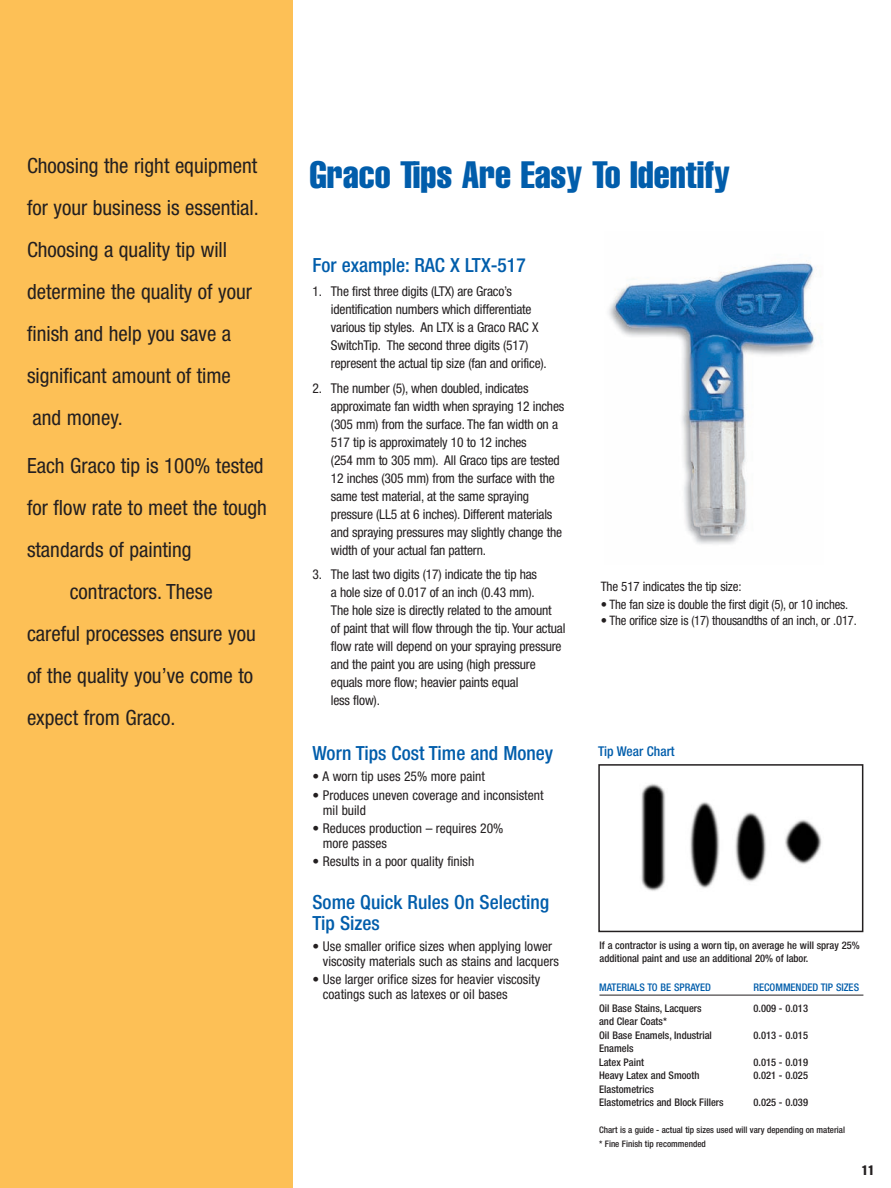
<style>
.page{position:relative;width:891px;height:1188px;background:#fff}
.page>*{position:absolute;margin:0;border:0;box-sizing:border-box;transform-origin:0 0}
.t1{font:37.5px "Helvetica LT Std Comp";color:#015dab}
.t2{font:condensed 21px/42px "Helvetica Neue LT Std";color:#231f20}
.t3{font:500 condensed 19.5px/21px "Helvetica Neue LT Std";color:#015dab}
.t4{font:condensed 13.5px/18px "Helvetica Neue LT Std";letter-spacing:-.015em;color:#231f20}
.t5{font:500 condensed 13.5px "Helvetica Neue LT Std";color:#015dab}
.t6{font:13.5px "Helvetica LT Std Comp";color:#231f20}
.t7{font:condensed 13.05px "Helvetica Neue LT Std";letter-spacing:-.015em;color:#231f20}
.t8{font:500 condensed 10.5px/13.5px "Helvetica Neue LT Std";color:#231f20}
.t9{font:500 condensed 10.5px "Helvetica Neue LT Std";color:#015dab}
.t10{font:500 condensed 9px/13.5px "Helvetica Neue LT Std";color:#231f20}
</style>
<div class="page">
<div style="left:0;top:0;width:292px;height:1188px;background:#fdc056"></div>
<img style="left:608px;top:262px;width:208px;height:282px">
<img style="left:641px;top:783px;width:181px;height:108px">
<div style="left:598px;top:764px;width:265px;height:168px;border:2px solid #231f20"></div>
<hr style="left:599px;top:995px;width:264px;height:1px;background:#231f20">
<h2 class="t2" style="left:27px;top:146px;width:233px">Choosing the right equipment for your business is essential.<br>Choosing a quality tip will determine the quality of your finish and help you save a significant amount of time and money.</h2>
<h2 class="t2" style="left:27px;top:446px;width:238px">Each Graco tip is 100% tested</h2>
<h2 class="t2" style="left:27px;top:488px;width:241px">for flow rate to meet the tough</h2>
<h2 class="t2" style="left:27px;top:530px;width:166px">standards of painting</h2>
<h2 class="t2" style="left:70px;top:572px;width:145px">contractors. These</h2>
<h2 class="t2" style="left:27px;top:614px;width:230px">careful processes ensure you</h2>
<h2 class="t2" style="left:27px;top:656px;width:228px">of the quality you’ve come to</h2>
<h2 class="t2" style="left:27px;top:698px;width:150px">expect from Graco.</h2>
<h1 class="t1" style="left:309px;top:161px;width:422px">Graco Tips Are Easy To Identify</h1>
<h3 class="t3" style="left:313px;top:256px;width:215px">For example: RAC X LTX-517</h3>
<p class="t4" style="left:331px;top:283px;width:217px;text-indent:-18px">1. The first three digits (LTX) are Graco’s identification numbers which differentiate various tip styles. An LTX is a Graco RAC X SwitchTip. The second three digits (517) represent the actual tip size (fan and orifice).</p>
<p class="t4" style="left:331px;top:380px;width:235px;text-indent:-18px">2. The number (5), when doubled, indicates approximate fan width when spraying 12 inches (305 mm) from the surface. The fan width on a 517 tip is approximately 10 to 12 inches<br>(254 mm to 305 mm). All Graco tips are tested 12 inches (305 mm) from the surface with the same test material, at the same spraying pressure (LL5 at 6 inches). Different materials and spraying pressures may slightly change the width of your actual fan pattern.</p>
<p class="t4" style="left:331px;top:567px;width:236px;text-indent:-18px">3. The last two digits (17) indicate the tip has<br>a hole size of 0.017 of an inch (0.43 mm).<br>The hole size is directly related to the amount<br>of paint that will flow through the tip. Your actual flow rate will depend on your spraying pressure and the paint you are using (high pressure equals more flow; heavier paints equal<br>less flow).</p>
<h3 class="t3" style="left:313px;top:744px;width:242px">Worn Tips Cost Time and Money</h3>
<p class="t4" style="left:313px;top:769px;width:174px">• A worn tip uses 25% more paint</p>
<p class="t4" style="left:323px;top:788px;width:222px;line-height:15px;text-indent:-10px">• Produces uneven coverage and inconsistent mil build</p>
<p class="t4" style="left:323px;top:822px;width:182px;line-height:15px;text-indent:-10px">• Reduces production – requires 20% more passes</p>
<p class="t4" style="left:313px;top:854px;width:163px">• Results in a poor quality finish</p>
<h3 class="t3" style="left:313px;top:893px;width:238px">Some Quick Rules On Selecting<br>Tip Sizes</h3>
<p class="t4" style="left:323px;top:940px;width:238px;line-height:15px;text-indent:-10px">• Use smaller orifice sizes when applying lower viscosity materials such as stains and lacquers</p>
<p class="t4" style="left:323px;top:973px;width:219px;line-height:15px;text-indent:-10px">• Use larger orifice sizes for heavier viscosity coatings such as latexes or oil bases</p>
<p class="t7" style="left:601px;top:582px;width:142px">The 517 indicates the tip size:</p>
<p class="t7" style="left:601px;top:600px;width:249px">• The fan size is double the first digit (5), or 10 inches.</p>
<p class="t7" style="left:601px;top:615px;width:258px">• The orifice size is (17) thousandths of an inch, or .017.</p>
<p class="t5" style="left:598px;top:746px;width:78px">Tip Wear Chart</p>
<p class="t8" style="left:600px;top:939px;width:262px">If a contractor is using a worn tip, on average he will spray 25% additional paint and use an additional 20% of labor.</p>
<p class="t9" style="left:599px;top:983px;width:114px">MATERIALS TO BE SPRAYED</p>
<p class="t9" style="left:753px;top:983px;width:107px">RECOMMENDED TIP SIZES</p>
<p class="t8" style="left:599px;top:1002px;width:104px">Oil Base Stains, Lacquers</p>
<p class="t8" style="left:753px;top:1002px;width:56px">0.009 - 0.013</p>
<p class="t8" style="left:599px;top:1016px;width:114px">and Clear Coats*<br>Oil Base Enamels, Industrial</p>
<p class="t8" style="left:753px;top:1029px;width:56px">0.013 - 0.015</p>
<p class="t8" style="left:599px;top:1043px;width:46px">Enamels<br>Latex Paint</p>
<p class="t8" style="left:753px;top:1056px;width:56px">0.015 - 0.019</p>
<p class="t8" style="left:599px;top:1070px;width:102px">Heavy Latex and Smooth</p>
<p class="t8" style="left:753px;top:1070px;width:56px">0.021 - 0.025</p>
<p class="t8" style="left:599px;top:1083px;width:126px">Elastometrics<br>Elastometrics and Block Fillers</p>
<p class="t8" style="left:753px;top:1097px;width:56px">0.025 - 0.039</p>
<p class="t10" style="left:599px;top:1124px;width:247px">Chart is a guide - actual tip sizes used will vary depending on material * Fine Finish tip recommended</p>
<p class="t6" style="left:862px;top:1166px;width:14px">11</p>
</div>
